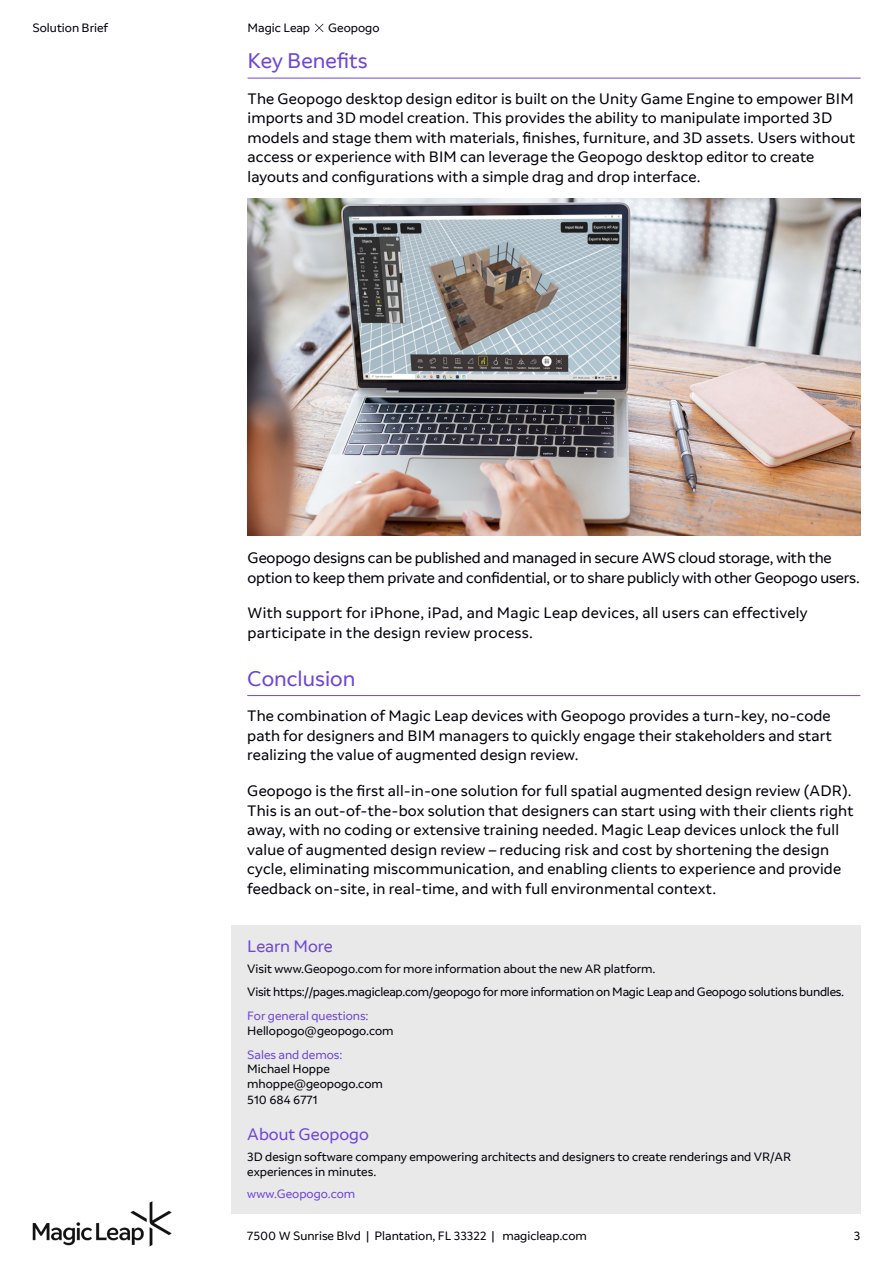
<style>
.page{position:relative;width:893px;height:1263px;background:#fff}
.page>*{position:absolute;margin:0;border:0;box-sizing:border-box;transform-origin:0 0}
.Subheads{font:21px "Lomino";color:#6e47d4}
.Points{font:16.5px "Lomino";color:#6e47d4}
.Body_Text{font:15px/19.5px "Lomino";letter-spacing:.01em;color:#000109}
.Body_Text-2{font:15px/19.5px "Lomino";letter-spacing:-.01em;color:#000109}
.Grey_box_footer{font:12px/14.4px "Lomino";color:#000109}
.Grey_box_footer-2{font:12px "Lomino";letter-spacing:-.02em;color:#000109}
.Body_Text__smaller_l{font:12px "Lomino";color:#6e47d4}
.Body_Text__smaller_l-2{font:12px "Lomino";color:#000109}
</style>
<div class="page">
<div style="left:231px;top:925px;width:630px;height:288px;background:#e9e9e9"></div>
<hr style="left:248px;top:78px;width:613px;height:1px;background:#6e47d4">
<img style="left:248px;top:198px;width:613px;height:337px">
<hr style="left:247px;top:695px;width:613px;height:1px;background:#6e47d4">
<svg style="left:315px;top:24px;width:8px;height:8px"></svg>
<img style="left:32px;top:1201px;width:140px;height:46px">
<p class="Grey_box_footer" style="left:32px;top:21px;width:77px">Solution Brief</p>
<p class="Grey_box_footer" style="left:248px;top:21px;width:64px">Magic Leap</p>
<p class="Grey_box_footer" style="left:328px;top:21px;width:53px">Geopogo</p>
<p class="Subheads" style="left:248px;top:48px;width:121px">Key Benefits</p>
<p class="Body_Text" style="left:248px;top:89px;width:609px">The Geopogo desktop design editor is built on the Unity Game Engine to empower BIM imports and 3D model creation. This provides the ability to manipulate imported 3D models and stage them with materials, finishes, furniture, and 3D assets. Users without access or experience with BIM can leverage the Geopogo desktop editor to create layouts and configurations with a simple drag and drop interface.</p>
<p class="Body_Text-2" style="left:248px;top:548px;width:614px">Geopogo designs can be published and managed in secure AWS cloud storage, with the option to keep them private and confidential, or to share publicly with other Geopogo users.</p>
<p class="Body_Text" style="left:248px;top:604px;width:562px">With support for iPhone, iPad, and Magic Leap devices, all users can effectively participate in the design review process.</p>
<p class="Subheads" style="left:247px;top:665px;width:110px">Conclusion</p>
<p class="Body_Text" style="left:247px;top:707px;width:586px;text-align:justify">The combination of Magic Leap devices with Geopogo provides a turn-key, no-code path for designers and BIM managers to quickly engage their stakeholders and start realizing the value of augmented design review.</p>
<p class="Body_Text" style="left:247px;top:781px;width:608px">Geopogo is the first all-in-one solution for full spatial augmented design review (ADR).<br>This is an out-of-the-box solution that designers can start using with their clients right away, with no coding or extensive training needed. Magic Leap devices unlock the full value of augmented design review – reducing risk and cost by shortening the design cycle, eliminating miscommunication, and enabling clients to experience and provide feedback on-site, in real-time, and with full environmental context.</p>
<p class="Points" style="left:247px;top:936px;width:87px">Learn More</p>
<p class="Grey_box_footer" style="left:247px;top:962px;width:410px">Visit www.Geopogo.com for more information about the new AR platform.</p>
<p class="Grey_box_footer-2" style="left:247px;top:984px;width:598px">Visit https://pages.magicleap.com/geopogo for more information on Magic Leap and Geopogo solutions bundles.</p>
<p class="Body_Text__smaller_l" style="left:247px;top:1008px;width:123px">For general questions:</p>
<p class="Grey_box_footer" style="left:247px;top:1023px;width:148px">Hellopogo@geopogo.com</p>
<p class="Body_Text__smaller_l" style="left:247px;top:1047px;width:97px">Sales and demos:</p>
<p class="Body_Text__smaller_l-2" style="left:247px;top:1061px;width:84px">Michael Hoppe</p>
<p class="Body_Text__smaller_l-2" style="left:247px;top:1076px;width:137px">mhoppe@geopogo.com</p>
<p class="Body_Text__smaller_l-2" style="left:247px;top:1092px;width:72px">510 684 6771</p>
<p class="Points" style="left:247px;top:1124px;width:123px">About Geopogo</p>
<p class="Grey_box_footer" style="left:247px;top:1150px;width:545px">3D design software company empowering architects and designers to create renderings and VR/AR experiences in minutes.</p>
<p class="Body_Text__smaller_l" style="left:247px;top:1186px;width:110px">www.Geopogo.com</p>
<p class="Grey_box_footer" style="left:247px;top:1228px;width:341px">7500 W Sunrise Blvd | Plantation, FL 33322 | magicleap.com</p>
<p class="Grey_box_footer" style="left:854px;top:1228px;width:8px">3</p>
</div>
